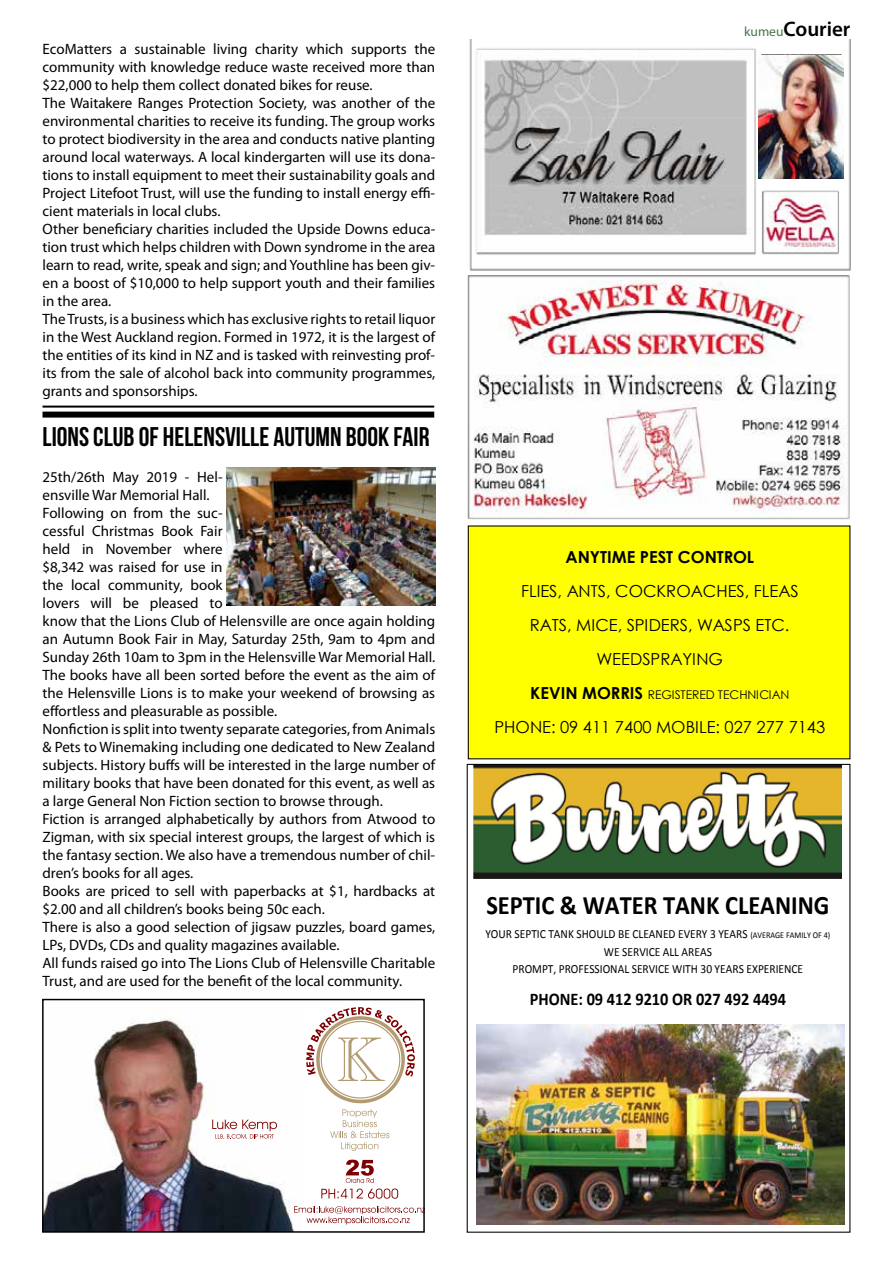
<style>
.page{position:relative;width:893px;height:1263px;background:#fff}
.page>*{position:absolute;margin:0;border:0;box-sizing:border-box;transform-origin:0 0}
.t1{font:27px "Bebas Neue";color:#000}
.t2{font:700 26.7px "Calibri";color:#000;scale:.92 1}
.t3{font:600 21px "Myriad Pro";color:#000}
.t4{font:700 17.85px "Calibri";color:#000;scale:.92 1}
.t5{font:16.5px/33.9px "Century Gothic";color:#000;text-align:center}
.t6{font:700 16.5px "Century Gothic";color:#000}
.t7{font:15px/18px "Myriad Pro";color:#000}
.t8{font:12.45px/17.5px "Calibri";color:#000;text-align:center;scale:.92 1}
.t9{font:12px "Century Gothic";letter-spacing:-.005em;color:#000}
.s1{font-weight:400;font-size:13.5px;color:#467647}
.s2{font-weight:700;font-size:16.5px}
.s3{font-size:8.85px}
</style>
<div class="page">
<img style="left:468px;top:40px;width:382px;height:480px">
<img style="left:759px;top:56px;width:85px;height:123px">
<img style="left:474px;top:766px;width:368px;height:112px">
<img style="left:476px;top:1024px;width:368px;height:201px">
<div style="left:468px;top:526px;width:382px;height:233px;background:#ff0"></div>
<hr style="left:43px;top:406px;width:391px;height:2px;background:#000">
<div style="left:43px;top:412px;width:391px;height:6px;background:#000"></div>
<img style="left:44px;top:1017px;width:355px;height:214px">
<svg style="left:294px;top:1206px;width:129px;height:18px"></svg>
<svg style="left:306px;top:1007px;width:109px;height:96px"></svg>
<svg style="left:321px;top:1159px;width:77px;height:40px"></svg>
<svg style="left:330px;top:1109px;width:59px;height:42px"></svg>
<svg style="left:212px;top:1119px;width:65px;height:20px"></svg>
<div style="left:42px;top:999px;width:383px;height:234px;border:1px solid #000"></div>
<img style="left:227px;top:467px;width:208px;height:138px">
<p class="t7" style="left:43px;top:40px;width:394px">EcoMatters a sustainable living charity which supports the community with knowledge reduce waste received more than $22,000 to help them collect donated bikes for reuse.<br>The Waitakere Ranges Protection Society, was another of the environmental charities to receive its funding. The group works to protect biodiversity in the area and conducts native planting around local waterways. A local kindergarten will use its dona&shy;tions to install equipment to meet their sustainability goals and Project Litefoot Trust, will use the funding to install energy effi&shy;cient materials in local clubs.<br>Other beneficiary charities included the Upside Downs educa&shy;tion trust which helps children with Down syndrome in the area learn to read, write, speak and sign; and Youthline has been giv&shy;en a boost of $10,000 to help support youth and their families in the area.<br>The Trusts, is a business which has exclusive rights to retail liquor in the West Auckland region. Formed in 1972, it is the largest of the entities of its kind in NZ and is tasked with reinvesting prof&shy;its from the sale of alcohol back into community programmes, grants and sponsorships.</p>
<h1 class="t1" style="left:43px;top:422px;width:389px">LIONS CLUB OF HELENSVILLE AUTUMN BOOK FAIR</h1>
<p class="t7" style="left:43px;top:468px;width:394px">25th/26th May 2019 - Hel-<br>ensville War Memorial Hall.<br>Following on from the suc-<br>cessful Christmas Book Fair<br>held in November where<br>$8,342 was raised for use in<br>the local community, book<br>lovers will be pleased to<br>know that the Lions Club of Helensville are once again holding an Autumn Book Fair in May, Saturday 25th, 9am to 4pm and Sunday 26th 10am to 3pm in the Helensville War Memorial Hall.<br>The books have all been sorted before the event as the aim of the Helensville Lions is to make your weekend of browsing as effortless and pleasurable as possible.<br>Nonfiction is split into twenty separate categories, from Animals &amp; Pets to Winemaking including one dedicated to New Zealand subjects. History buffs will be interested in the large number of military books that have been donated for this event, as well as a large General Non Fiction section to browse through.<br>Fiction is arranged alphabetically by authors from Atwood to Zigman, with six special interest groups, the largest of which is the fantasy section. We also have a tremendous number of chil&shy;dren’s books for all ages.<br>Books are priced to sell with paperbacks at $1, hardbacks at $2.00 and all children’s books being 50c each.<br>There is also a good selection of jigsaw puzzles, board games, LPs, DVDs, CDs and quality magazines available.<br>All funds raised go into The Lions Club of Helensville Charitable Trust, and are used for the benefit of the local community.</p>
<h3 class="t3" style="left:744px;top:16px;width:108px"><span class="s1">kumeu</span>Courier</h3>
<p class="t6" style="left:565px;top:545px;width:190px">ANYTIME PEST CONTROL</p>
<p class="t5" style="left:521px;top:574px;width:279px">FLIES, ANTS, COCKROACHES, FLEAS<br>RATS, MICE, SPIDERS, WASPS ETC.<br>WEEDSPRAYING</p>
<p class="t9" style="left:530px;top:686px;width:261px"><span class="s2">KEVIN MORRIS</span> REGISTERED TECHNICIAN</p>
<p class="t5" style="left:495px;top:709px;width:332px">PHONE: 09 411 7400 MOBILE: 027 277 7143</p>
<h2 class="t2" style="left:486px;top:888px;width:374px">SEPTIC &amp; WATER TANK CLEANING</h2>
<p class="t8" style="left:485px;top:925px;width:376px">YOUR SEPTIC TANK SHOULD BE CLEANED EVERY 3 YEARS <span class="s3">(AVERAGE FAMILY OF 4)<br></span>WE SERVICE ALL AREAS<br>PROMPT, PROFESSIONAL SERVICE WITH 30 YEARS EXPERIENCE</p>
<p class="t4" style="left:530px;top:987px;width:280px">PHONE: 09 412 9210 OR 027 492 4494</p>
</div>
